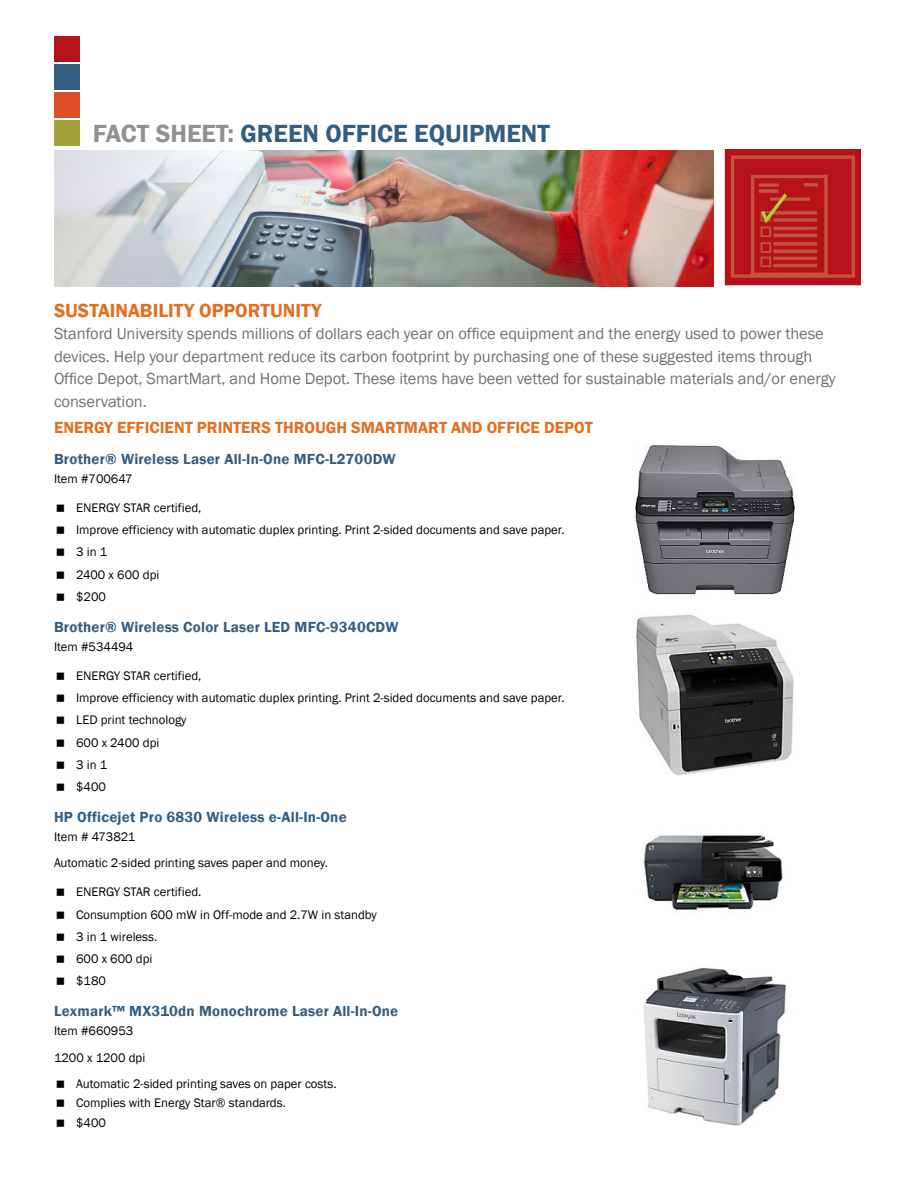
<style>
.page{position:relative;width:918px;height:1188px;background:#fff}
.page>*{position:absolute;margin:0;border:0;box-sizing:border-box;transform-origin:0 0}
.t1{font:600 25.5px "Franklin Gothic";color:#335e81}
.t2{font:600 19.5px "Franklin Gothic";color:#e36f1e}
.t3{font:16.5px/22.5px "Franklin Gothic";letter-spacing:-.005em;color:#717073}
.t4{font:600 16.5px "Franklin Gothic";color:#e36f1e}
.t5{font:600 15px "Franklin Gothic";letter-spacing:.015em;color:#335e81}
.t6{font:12.75px/22.2px "Franklin Gothic";color:#000}
.s1{color:#919195}
</style>
<div class="page">
<div style="left:54px;top:93px;width:26px;height:25px;background:#dc4e28"></div>
<div style="left:54px;top:37px;width:26px;height:25px;background:#b5121b"></div>
<div style="left:54px;top:65px;width:26px;height:25px;background:#335e81"></div>
<div style="left:54px;top:121px;width:26px;height:25px;background:#a3a238"></div>
<img style="left:724px;top:149px;width:136px;height:136px">
<img style="left:55px;top:151px;width:659px;height:136px">
<img style="left:635px;top:445px;width:160px;height:150px">
<img style="left:636px;top:614px;width:158px;height:161px">
<img style="left:643px;top:835px;width:140px;height:75px">
<img style="left:643px;top:968px;width:143px;height:157px">
<h1 class="t1" style="left:93px;top:118px;width:459px"><span class="s1">fact sheet:</span> Green office equipment</h1>
<h2 class="t2" style="left:54px;top:298px;width:269px">sustainability opportunity</h2>
<p class="t3" style="left:54px;top:323px;width:783px">Stanford University spends millions of dollars each year on office equipment and the energy used to power these devices. Help your department reduce its carbon footprint by purchasing one of these suggested items through Office Depot, SmartMart, and Home Depot. These items have been vetted for sustainable materials and/or energy conservation.</p>
<p class="t4" style="left:54px;top:417px;width:540px">Energy Efficient Printers Through SmartMart and office depot</p>
<p class="t5" style="left:54px;top:449px;width:251px">Brother® Wireless Laser All-In-One MFC</p>
<p class="t5" style="left:325px;top:449px;width:72px">-L2700DW</p>
<p class="t6" style="left:54px;top:468px;width:80px">Item #700647</p>
<p class="t6" style="left:76px;top:497px;width:490px">ENERGY STAR certified,<br>Improve efficiency with automatic duplex printing. Print 2-sided documents and save paper.<br>3 in 1<br>2400 x 600 dpi<br>$200</p>
<p class="t5" style="left:54px;top:617px;width:252px">Brother® Wireless Color Laser LED MFC</p>
<p class="t5" style="left:326px;top:617px;width:74px">-9340CDW</p>
<p class="t6" style="left:54px;top:636px;width:81px">Item #534494</p>
<p class="t6" style="left:76px;top:665px;width:490px">ENERGY STAR certified,<br>Improve efficiency with automatic duplex printing. Print 2-sided documents and save paper.<br>LED print technology<br>600 x 2400 dpi<br>3 in 1<br>$400</p>
<p class="t5" style="left:54px;top:807px;width:294px">HP Officejet Pro 6830 Wireless e-All-In-One</p>
<p class="t6" style="left:54px;top:824px;width:276px;line-height:26.2px">Item # 473821<br>Automatic 2-sided printing saves paper and money.</p>
<p class="t6" style="left:76px;top:881px;width:302px">ENERGY STAR certified.<br>Consumption 600 mW in Off-mode and 2.7W in standby<br>3 in 1 wireless.<br>600 x 600 dpi<br>$180</p>
<p class="t5" style="left:54px;top:1002px;width:346px">Lexmark™ MX310dn Monochrome Laser All-In-One</p>
<p class="t6" style="left:54px;top:1020px;width:81px">Item #660953</p>
<p class="t6" style="left:54px;top:1047px;width:93px">1200 x 1200 dpi</p>
<p class="t6" style="left:76px;top:1073px;width:262px">Automatic 2-sided printing saves on paper costs.</p>
<p class="t6" style="left:76px;top:1094px;width:211px;line-height:19.5px">Complies with Energy Star® standards. $400</p>
</div>
